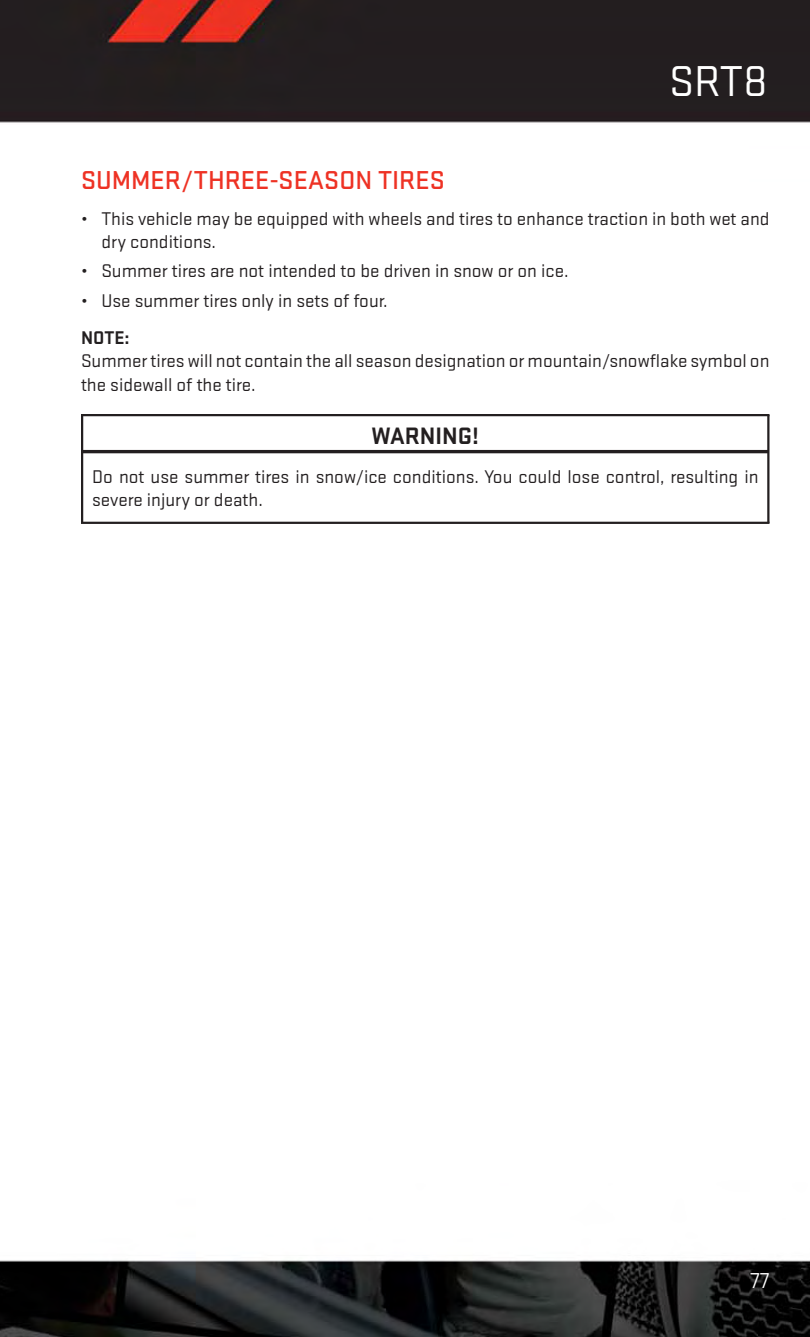
<style>
.page{position:relative;width:810px;height:1337px;background:#fff}
.page>*{position:absolute;margin:0;border:0;box-sizing:border-box;transform-origin:0 0}
.t1{font:45px "Stratum 1";color:#fff}
.t2{font:500 27px "Stratum 1";color:#ee3224}
.t3{font:700 24.75px "Stratum 1";color:#231f20}
.t4{font:22.5px "Stratum 1";color:#fff}
.t5{font:19.12px/22.9px "Stratum 1";color:#231f20}
.t6{font:700 19.12px "Stratum 1";color:#231f20}
</style>
<div class="page">
<img style="left:0;top:0;width:810px;height:1336px">
<hr style="left:82px;top:450px;width:686px;height:3px;background:#231f20">
<hr style="left:81px;top:414px;width:689px;height:2px;background:#231f20">
<hr style="left:767px;top:415px;width:2px;height:108px;background:#231f20">
<hr style="left:81px;top:522px;width:689px;height:2px;background:#231f20">
<hr style="left:81px;top:415px;width:2px;height:108px;background:#231f20">
<h1 class="t1" style="left:669px;top:65px;width:100px">SRT8</h1>
<h2 class="t2" style="left:81px;top:170px;width:366px">SUMMER/THREE-SEASON TIRES</h2>
<p class="t5" style="left:101px;top:209px;width:670px;text-indent:-20px">• This vehicle may be equipped with wheels and tires to enhance traction in both wet and dry conditions.</p>
<p class="t5" style="left:81px;top:261px;width:489px">• Summer tires are not intended to be driven in snow or on ice.</p>
<p class="t5" style="left:81px;top:291px;width:308px">• Use summer tires only in sets of four.</p>
<p class="t6" style="left:81px;top:331px;width:50px">NOTE:</p>
<p class="t5" style="left:81px;top:351px;width:690px;line-height:23.6px">Summer tires will not contain the all season designation or mountain/snowflake symbol on the sidewall of the tire.</p>
<p class="t3" style="left:372px;top:427px;width:109px">WARNING!</p>
<p class="t5" style="left:92px;top:467px;width:668px">Do not use summer tires in snow/ice conditions. You could lose control, resulting in severe injury or death.</p>
<p class="t4" style="left:750px;top:1272px;width:21px">77</p>
</div>
